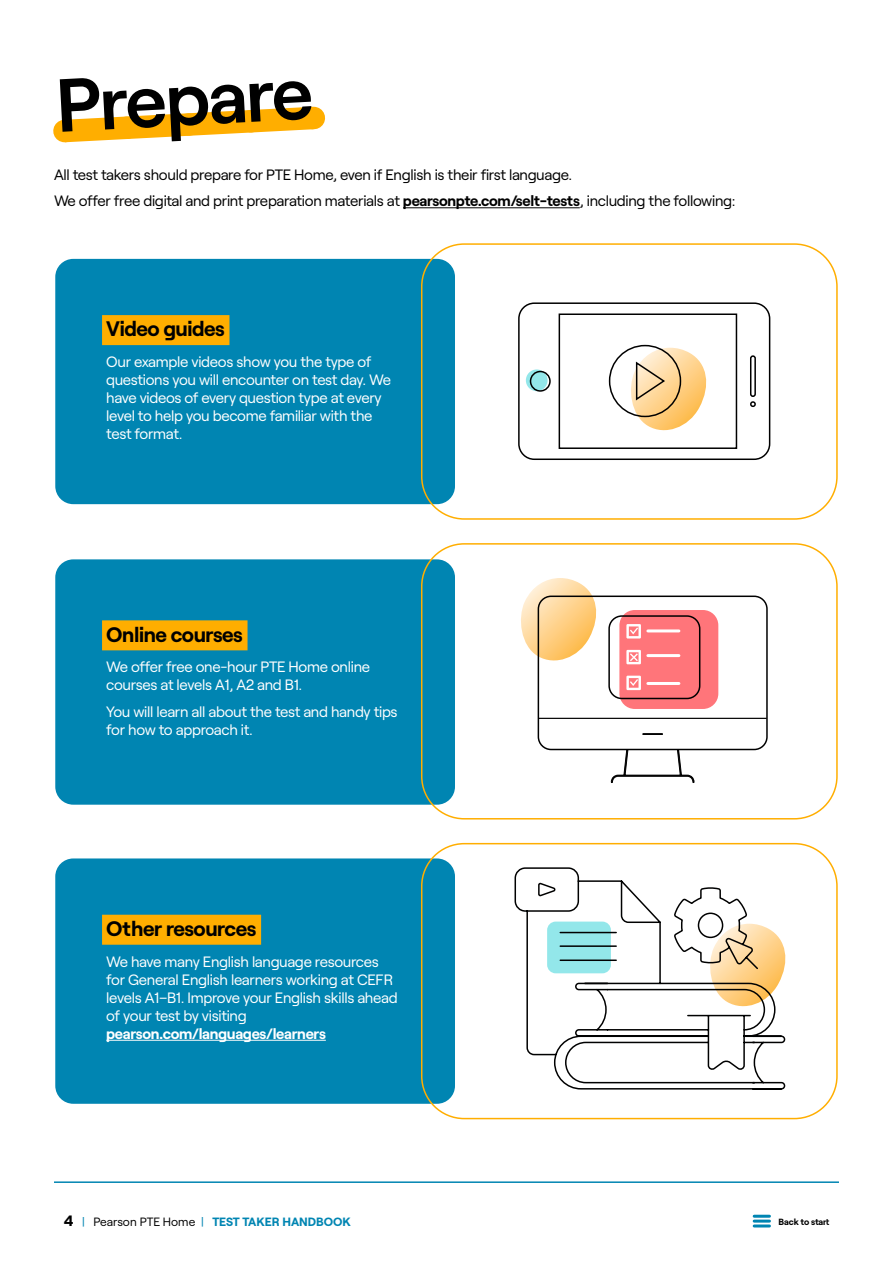
<style>
.page{position:relative;width:893px;height:1263px;background:#fff}
.page>*{position:absolute;margin:0;border:0;box-sizing:border-box;transform-origin:0 0}
.t1{font:600 75px "Roobert";color:#000}
.t2{font:700 21px "Roobert";letter-spacing:-.02em;color:#000}
.t3{font:15px/18px "Roobert";letter-spacing:-.02em;color:#fff}
.t4{font:15px/26.5px "Roobert";letter-spacing:-.02em;color:#000}
.t5{font:700 15px "Roobert";letter-spacing:-.02em;color:#fff}
.t6{font:700 12px "Roobert";color:#0085b2}
.t7{font:700 9px "Roobert";letter-spacing:-.01em;color:#000}
.s1{font-weight:700}
.s2{font-size:15px;color:#000}
.s3{font-weight:400}
.s4{font-weight:400;color:#000}
</style>
<div class="page">
<hr style="left:754px;top:1215px;width:15px;height:3px;background:#0085b2">
<hr style="left:754px;top:1219px;width:15px;height:3px;background:#0085b2">
<hr style="left:754px;top:1224px;width:15px;height:3px;background:#0085b2">
<hr style="left:54px;top:1181px;width:785px;height:2px;background:#0085b2">
<hr style="left:403px;top:207px;width:177px;height:1px;background:#000">
<svg style="left:53px;top:106px;width:272px;height:37px"></svg>
<div style="left:619px;top:610px;width:99px;height:99px;background:#ff757a;border-radius:15px"></div>
<svg style="left:526px;top:369px;width:22px;height:22px"></svg>
<div style="left:55px;top:259px;width:400px;height:245px;background:#0085b2;border-radius:18px"></div>
<div style="left:102px;top:315px;width:127px;height:30px;background:#ffae00"></div>
<div style="left:421px;top:243px;width:417px;height:277px;border:2px solid #ffae00;border-radius:43px"></div>
<div style="left:55px;top:559px;width:400px;height:246px;background:#0085b2;border-radius:18px"></div>
<div style="left:102px;top:620px;width:146px;height:30px;background:#ffae00"></div>
<div style="left:421px;top:543px;width:417px;height:276px;border:2px solid #ffae00;border-radius:43px"></div>
<div style="left:55px;top:858px;width:400px;height:246px;background:#0085b2;border-radius:18px"></div>
<div style="left:102px;top:915px;width:159px;height:30px;background:#ffae00"></div>
<hr style="left:106px;top:1040px;width:220px;height:1px;background:#fff">
<div style="left:421px;top:843px;width:417px;height:276px;border:2px solid #ffae00;border-radius:43px"></div>
<svg style="left:521px;top:578px;width:76px;height:88px"></svg>
<svg style="left:611px;top:750px;width:83px;height:33px"></svg>
<hr style="left:642px;top:733px;width:21px;height:2px;background:#000">
<div style="left:538px;top:595px;width:230px;height:155px;border:2px solid #000;border-radius:13px"></div>
<hr style="left:539px;top:718px;width:228px;height:1px;background:#000">
<div style="left:608px;top:615px;width:92px;height:84px;border:2px solid #000;border-radius:13px"></div>
<svg style="left:626px;top:676px;width:15px;height:14px"></svg>
<svg style="left:626px;top:624px;width:15px;height:14px"></svg>
<svg style="left:626px;top:650px;width:15px;height:14px"></svg>
<hr style="left:648px;top:629px;width:31px;height:3px;background:#fff">
<hr style="left:648px;top:654px;width:31px;height:3px;background:#fff">
<hr style="left:648px;top:682px;width:31px;height:3px;background:#fff">
<div style="left:518px;top:302px;width:252px;height:158px;border:2px solid #000;border-radius:15px"></div>
<div style="left:530px;top:371px;width:21px;height:21px;border:2px solid #000;border-radius:50%"></div>
<div style="left:559px;top:313px;width:178px;height:136px;border:2px solid #000"></div>
<div style="left:750px;top:355px;width:6px;height:42px;border:2px solid #000;border-radius:2px"></div>
<svg style="left:750px;top:401px;width:6px;height:6px"></svg>
<div style="left:609px;top:345px;width:72px;height:72px;border:2px solid #000;border-radius:50%"></div>
<svg style="left:627px;top:348px;width:80px;height:83px"></svg>
<svg style="left:514px;top:867px;width:272px;height:223px"></svg>
<h1 class="t1" style="left:53px;top:48px;width:258px;rotate:-3deg">Prepare</h1>
<p class="t4" style="left:54px;top:160px;width:683px">All test takers should prepare for PTE Home, even if English is their first language.<br>We offer free digital and print preparation materials at <span class="s1">pearsonpte.com/selt-tests</span>, including the following:</p>
<h2 class="t2" style="left:106px;top:313px;width:120px">Video guides</h2>
<p class="t3" style="left:106px;top:352px;width:286px">Our example videos show you the type of questions you will encounter on test day. We have videos of every question type at every level to help you become familiar with the test format.</p>
<h2 class="t2" style="left:106px;top:618px;width:138px">Online courses</h2>
<p class="t3" style="left:106px;top:657px;width:265px">We offer free one-hour PTE Home online courses at levels A1, A2 and B1.</p>
<p class="t3" style="left:106px;top:701px;width:293px">You will learn all about the test and handy tips for how to approach it.</p>
<h2 class="t2" style="left:106px;top:912px;width:152px">Other resources</h2>
<p class="t3" style="left:106px;top:951px;width:293px">We have many English language resources for General English learners working at CEFR levels A1–B1. Improve your English skills ahead of your test by visiting</p>
<p class="t5" style="left:106px;top:1022px;width:221px">pearson.com/languages/learners</p>
<p class="t6" style="left:64px;top:1213px;width:289px"><span class="s2">4</span> <span class="s3">|</span> <span class="s4">Pearson PTE Home</span> <span class="s3">|</span> TEST TAKER HANDBOOK</p>
<p class="t7" style="left:779px;top:1214px;width:52px">Back to start</p>
</div>
